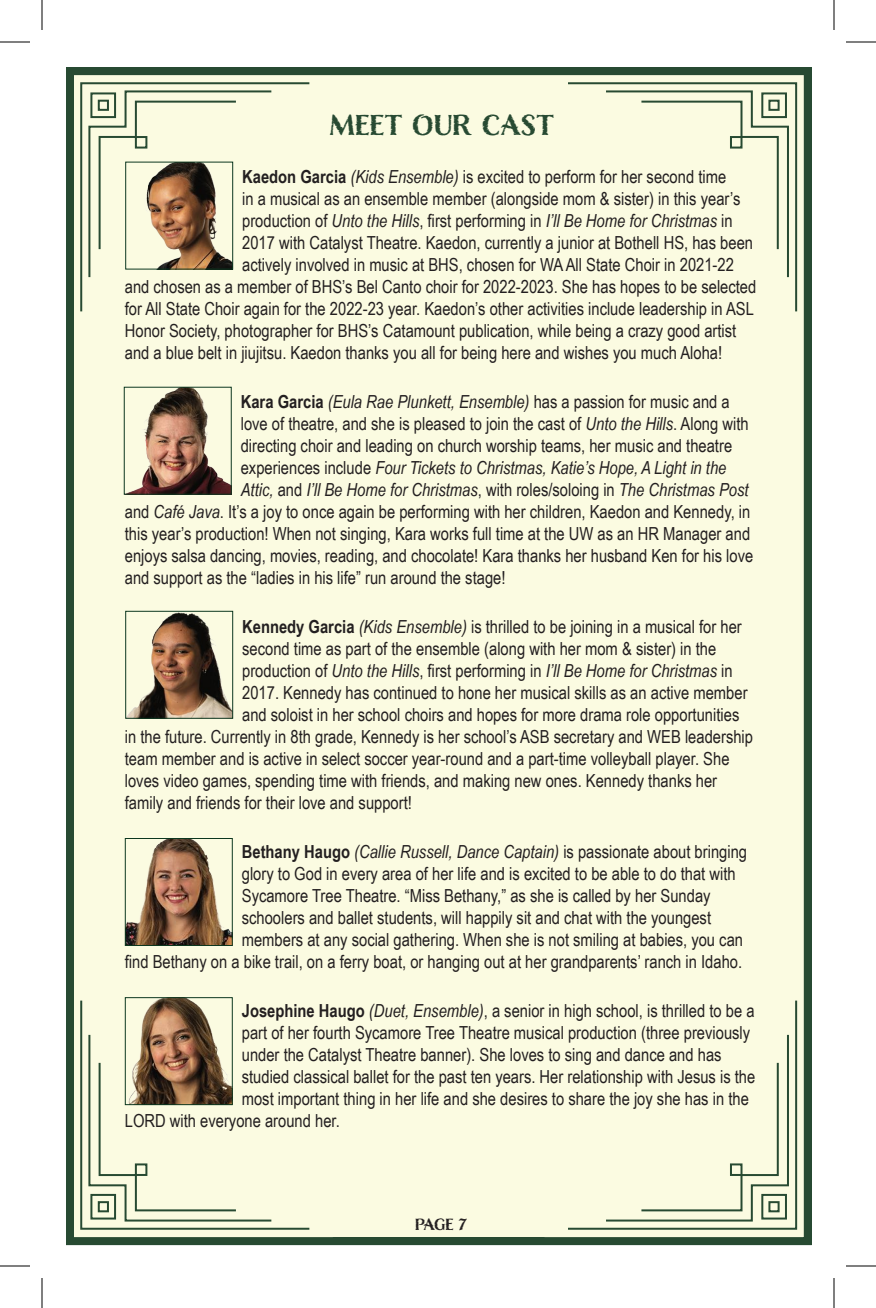
<style>
.page{position:relative;width:876px;height:1308px;background:#fff}
.page>*{position:absolute;margin:0;border:0;box-sizing:border-box;transform-origin:0 0}
.t1{font:700 32px "Nelson";color:#274a32}
.t2{font:18px "Arial Narrow";color:#231f20}
.t3{font:italic 18px "Arial Narrow";color:#231f20}
.t4{font:700 18px "Nelson";color:#231f20}
.s1{font-weight:700}
.s2{font-style:italic}
.s3{font-style:normal}
.s4{font-weight:700;font-style:normal}
</style>
<div class="page">
<div style="left:75px;top:76px;width:728px;height:1160px;background:#fbfbe1"></div>
<div style="left:66px;top:67px;width:746px;height:1178px;border:8px solid #274a32"></div>
<img style="left:126px;top:389px;width:104px;height:104px">
<div style="left:124px;top:387px;width:108px;height:108px;border:1px solid #0c371f"></div>
<img style="left:127px;top:613px;width:104px;height:104px">
<div style="left:125px;top:611px;width:108px;height:108px;border:1px solid #0c371f"></div>
<img style="left:127px;top:840px;width:104px;height:104px">
<div style="left:125px;top:838px;width:108px;height:108px;border:1px solid #0c371f"></div>
<img style="left:127px;top:999px;width:104px;height:104px">
<div style="left:125px;top:997px;width:108px;height:108px;border:1px solid #0c371f"></div>
<img style="left:127px;top:164px;width:104px;height:104px">
<div style="left:125px;top:162px;width:108px;height:108px;border:1px solid #0c371f"></div>
<hr style="left:0;top:42px;width:30px;height:1px;background:#000">
<hr style="left:846px;top:42px;width:30px;height:1px;background:#000">
<hr style="left:0;top:1266px;width:30px;height:1px;background:#000">
<hr style="left:846px;top:1266px;width:30px;height:1px;background:#000">
<hr style="left:42px;top:0;width:1px;height:30px;background:#000">
<hr style="left:42px;top:1278px;width:1px;height:30px;background:#000">
<hr style="left:834px;top:0;width:1px;height:30px;background:#000">
<hr style="left:834px;top:1278px;width:1px;height:30px;background:#000">
<h1 class="t1" style="left:330px;top:103px;width:226px">MEET OUR CAST</h1>
<p class="t2" style="left:242px;top:163px;width:486px"><span class="s1">Kaedon Garcia</span> <span class="s2">(Kids Ensemble)</span> is excited to perform for her second time</p>
<p class="t2" style="left:242px;top:185px;width:500px">in a musical as an ensemble member (alongside mom &amp; sister) in this year’s</p>
<p class="t3" style="left:242px;top:208px;width:492px"><span class="s3">production of</span> Unto the Hills<span class="s3">, first performing in</span> I’ll Be Home for Christmas <span class="s3">in</span></p>
<p class="t2" style="left:242px;top:229px;width:512px">2017 with Catalyst Theatre. Kaedon, currently a junior at Bothell HS, has been</p>
<p class="t2" style="left:242px;top:251px;width:493px">actively involved in music at BHS, chosen for WA All State Choir in 2021-22</p>
<p class="t2" style="left:125px;top:273px;width:633px">and chosen as a member of BHS’s Bel Canto choir for 2022-2023. She has hopes to be selected</p>
<p class="t2" style="left:125px;top:295px;width:631px">for All State Choir again for the 2022-23 year. Kaedon’s other activities include leadership in ASL</p>
<p class="t2" style="left:125px;top:317px;width:613px">Honor Society, photographer for BHS’s Catamount publication, while being a crazy good artist</p>
<p class="t2" style="left:125px;top:339px;width:599px">and a blue belt in jiujitsu. Kaedon thanks you all for being here and wishes you much Aloha!</p>
<p class="t3" style="left:241px;top:389px;width:491px"><span class="s4">Kara Garcia</span> (Eula Rae Plunkett, Ensemble) <span class="s3">has a passion for music and a</span></p>
<p class="t2" style="left:241px;top:410px;width:509px">love of theatre, and she is pleased to join the cast of <span class="s2">Unto the Hills</span>. Along with</p>
<p class="t2" style="left:241px;top:432px;width:493px">directing choir and leading on church worship teams, her music and theatre</p>
<p class="t3" style="left:241px;top:455px;width:487px"><span class="s3">experiences include</span> Four Tickets to Christmas, Katie’s Hope, A Light in the</p>
<p class="t3" style="left:241px;top:477px;width:509px">Attic, <span class="s3">and</span> I’ll Be Home for Christmas<span class="s3">, with roles/soloing in</span> The Christmas Post</p>
<p class="t2" style="left:125px;top:498px;width:627px">and <span class="s2">Café Java</span>. It’s a joy to once again be performing with her children, Kaedon and Kennedy, in</p>
<p class="t2" style="left:125px;top:520px;width:627px">this year’s production! When not singing, Kara works full time at the UW as an HR Manager and</p>
<p class="t2" style="left:125px;top:542px;width:630px">enjoys salsa dancing, movies, reading, and chocolate! Kara thanks her husband Ken for his love</p>
<p class="t2" style="left:125px;top:564px;width:382px">and support as the “ladies in his life” run around the stage!</p>
<p class="t2" style="left:242px;top:613px;width:501px"><span class="s1">Kennedy Garcia</span> <span class="s2">(Kids Ensemble)</span> is thrilled to be joining in a musical for her</p>
<p class="t2" style="left:242px;top:635px;width:476px">second time as part of the ensemble (along with her mom &amp; sister) in the</p>
<p class="t3" style="left:242px;top:658px;width:492px"><span class="s3">production of</span> Unto the Hills<span class="s3">, first performing in</span> I’ll Be Home for Christmas <span class="s3">in</span></p>
<p class="t2" style="left:242px;top:679px;width:507px">2017. Kennedy has continued to hone her musical skills as an active member</p>
<p class="t2" style="left:242px;top:701px;width:499px">and soloist in her school choirs and hopes for more drama role opportunities</p>
<p class="t2" style="left:125px;top:723px;width:630px">in the future. Currently in 8th grade, Kennedy is her school’s ASB secretary and WEB leadership</p>
<p class="t2" style="left:125px;top:745px;width:606px">team member and is active in select soccer year-round and a part-time volleyball player. She</p>
<p class="t2" style="left:125px;top:767px;width:594px">loves video games, spending time with friends, and making new ones. Kennedy thanks her</p>
<p class="t2" style="left:125px;top:789px;width:289px">family and friends for their love and support!</p>
<p class="t3" style="left:242px;top:839px;width:507px"><span class="s4">Bethany Haugo</span> (Callie Russell, Dance Captain) <span class="s3">is passionate about bringing</span></p>
<p class="t2" style="left:242px;top:860px;width:495px">glory to God in every area of her life and is excited to be able to do that with</p>
<p class="t2" style="left:242px;top:882px;width:470px">Sycamore Tree Theatre. “Miss Bethany,” as she is called by her Sunday</p>
<p class="t2" style="left:242px;top:904px;width:471px">schoolers and ballet students, will happily sit and chat with the youngest</p>
<p class="t2" style="left:242px;top:926px;width:503px">members at any social gathering. When she is not smiling at babies, you can</p>
<p class="t2" style="left:125px;top:948px;width:619px">find Bethany on a bike trail, on a ferry boat, or hanging out at her grandparents’ ranch in Idaho.</p>
<p class="t2" style="left:242px;top:997px;width:514px"><span class="s1">Josephine Haugo</span> <span class="s2">(Duet, Ensemble)</span>, a senior in high school, is thrilled to be a</p>
<p class="t2" style="left:242px;top:1019px;width:510px">part of her fourth Sycamore Tree Theatre musical production (three previously</p>
<p class="t2" style="left:242px;top:1041px;width:481px">under the Catalyst Theatre banner). She loves to sing and dance and has</p>
<p class="t2" style="left:242px;top:1063px;width:515px">studied classical ballet for the past ten years. Her relationship with Jesus is the</p>
<p class="t2" style="left:242px;top:1085px;width:509px">most important thing in her life and she desires to share the joy she has in the</p>
<p class="t2" style="left:125px;top:1107px;width:216px">LORD with everyone around her.</p>
<p class="t4" style="left:415px;top:1212px;width:54px">PAGE 7</p>
</div>
